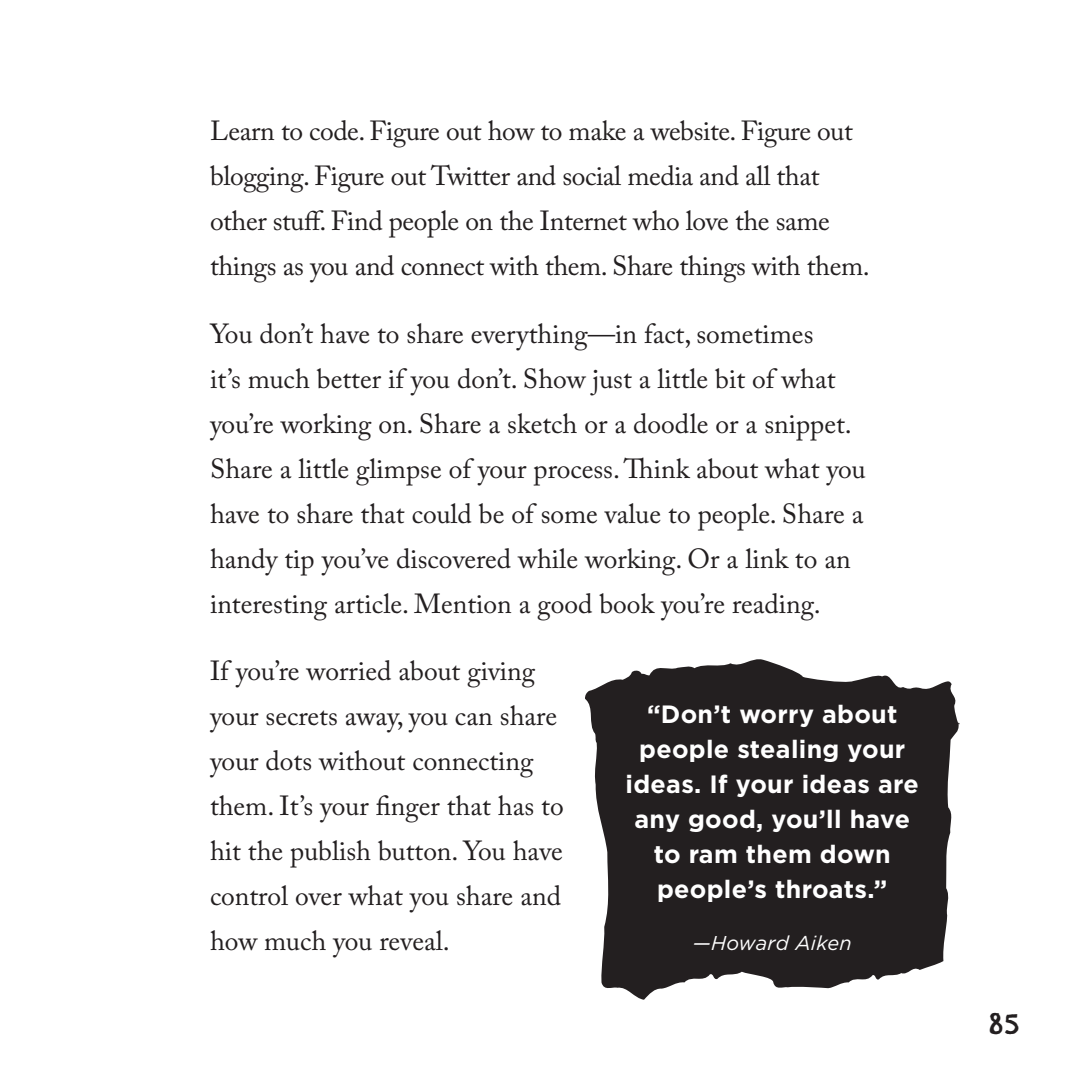
<style>
.page{position:relative;width:1080px;height:1080px;background:#fff}
.page>*{position:absolute;margin:0;border:0;box-sizing:border-box;transform-origin:0 0}
.t1{font:30px "Handy Sans";color:#231f20}
.t2{font:27.5px/45px "Adobe Caslon Pro";color:#231f20}
.t3{font:700 25px/35px "Gotham";letter-spacing:.01em;color:#fff;text-align:center}
.t4{font:italic 20px "Gotham";letter-spacing:.01em;color:#fff}
</style>
<div class="page">
<svg style="left:585px;top:659px;width:375px;height:341px;fill:#231f20"></svg>
<p class="t2" style="left:210px;top:108px;width:661px">Learn to code. Figure out how to make a website. Figure out blogging. Figure out Twitter and social media and all that other stuff. Find people on the Internet who love the same things as you and connect with them. Share things with them.</p>
<p class="t2" style="left:210px;top:311px;width:657px">You don’t have to share everything—in fact, sometimes<br>it’s much better if you don’t. Show just a little bit of what you’re working on. Share a sketch or a doodle or a snippet.<br>Share a little glimpse of your process. Think about what you have to share that could be of some value to people. Share a handy tip you’ve discovered while working. Or a link to an interesting article. Mention a good book you’re reading.</p>
<p class="t2" style="left:210px;top:648px;width:355px">If you’re worried about giving your secrets away, you can share your dots without connecting them. It’s your finger that has to hit the publish button. You have control over what you share and how much you reveal.</p>
<p class="t3" style="left:626px;top:696px;width:295px">“Don’t worry about people stealing your ideas. If your ideas are any good, you’ll have to ram them down people’s throats.”</p>
<p class="t4" style="left:693px;top:932px;width:160px">—Howard Aiken</p>
<p class="t1" style="left:988px;top:1005px;width:33px">85</p>
</div>
